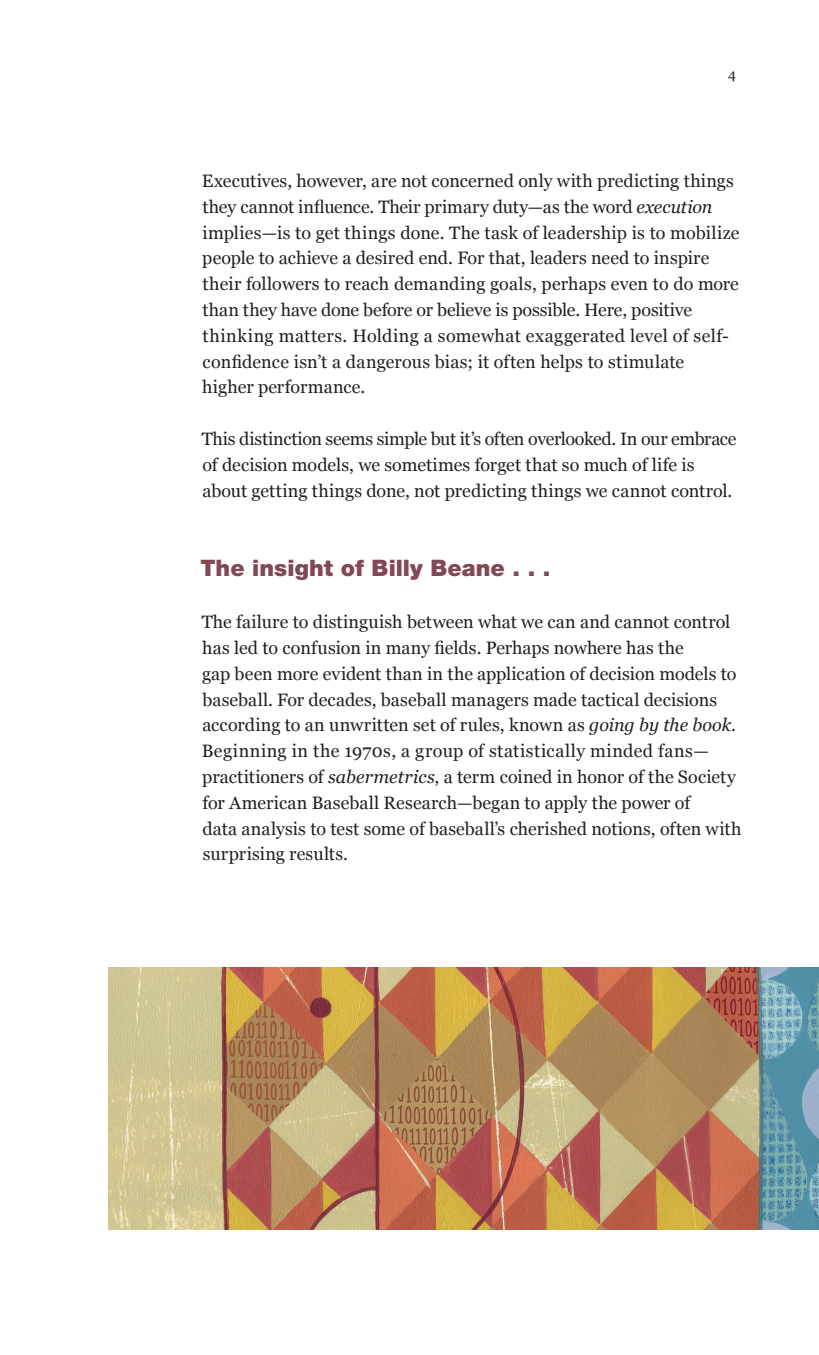
<style>
.page{position:relative;width:819px;height:1355px;background:#fff}
.page>*{position:absolute;margin:0;border:0;box-sizing:border-box;transform-origin:0 0}
.Body_text{font:900 22.75px "Helvetica Neue LT Std";color:#824854}
.Body_text-2{font:17.85px/25.9px "Georgia";letter-spacing:.005em;color:#231f20}
.t1{font:14px "Georgia";color:#231f20}
.s1{font-style:italic}
</style>
<div class="page">
<img style="left:108px;top:967px;width:711px;height:262px">
<p class="t1" style="left:728px;top:66px;width:9px">4</p>
<p class="Body_text-2" style="left:202px;top:168px;width:539px">Executives, however, are not concerned only with predicting things they cannot influence. Their primary duty—as the word <span class="s1">execution </span>implies—is to get things done. The task of leadership is to mobilize people to achieve a desired end. For that, leaders need to inspire their followers to reach demanding goals, perhaps even to do more than they have done before or believe is possible. Here, positive thinking matters. Holding a somewhat exaggerated level of self&shy;confidence isn’t a dangerous bias; it often helps to stimulate<br>higher performance.</p>
<p class="Body_text-2" style="left:202px;top:426px;width:536px">This distinction seems simple but it’s often overlooked. In our embrace of decision models, we sometimes forget that so much of life is about getting things done, not predicting things we cannot control.</p>
<p class="Body_text" style="left:201px;top:555px;width:351px">The insight of Billy Beane . . .</p>
<p class="Body_text-2" style="left:202px;top:609px;width:541px">The failure to distinguish between what we can and cannot control has led to confusion in many fields. Perhaps nowhere has the<br>gap been more evident than in the application of decision models to baseball. For decades, baseball managers made tactical decisions according to an unwritten set of rules, known as <span class="s1">going by the book</span>.<br>Beginning in the 1970s, a group of statistically minded fans— practitioners of <span class="s1">sabermetrics</span>, a term coined in honor of the Society for American Baseball Research—began to apply the power of<br>data analysis to test some of baseball’s cherished notions, often with surprising results.</p>
</div>
